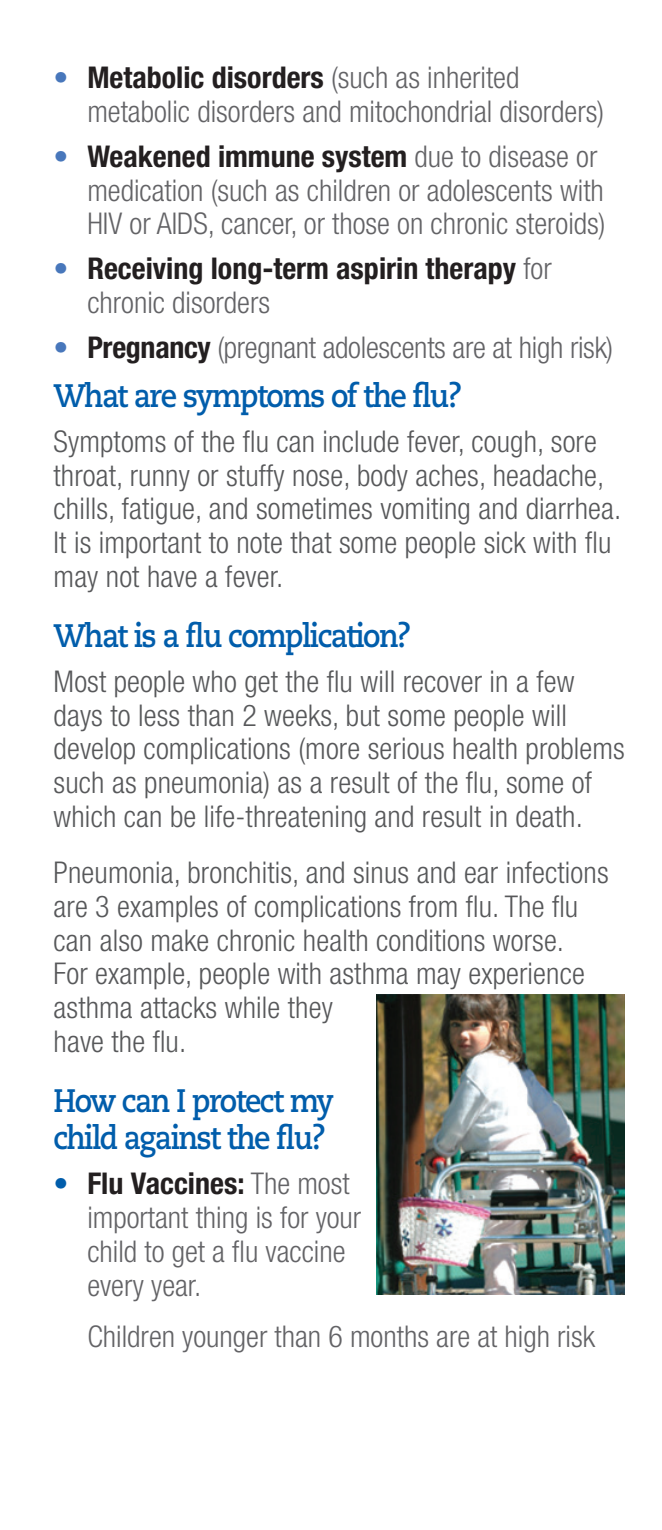
<style>
.page{position:relative;width:662px;height:1530px;background:#fff}
.page>*{position:absolute;margin:0;border:0;box-sizing:border-box;transform-origin:0 0}
.H1__First_Level_Head{font:700 32.5px/37.5px "Caecilia LT Std";letter-spacing:-.05em;color:#015dab;scale:.9 1}
.B1__Body_Text{font:300 condensed 30px/33.8px "Helvetica Neue LT Std";letter-spacing:.005em;color:#57585a}
.t1{font:300 condensed 30px/33.8px "Helvetica Neue LT Std";color:#636366}
.t2{font:700 condensed 30px/33.8px "Helvetica Neue LT Std";color:#231f20}
.s1{color:#4877bb}
.s2{font-weight:700;color:#231f20}
.s3{font-weight:300;color:#4877bb}
.s4{font-weight:300;color:#636366}
.s5{font-weight:700;color:#015dab}
</style>
<div class="page">
<img style="left:376px;top:994px;width:248px;height:301px">
<p class="t1" style="left:87px;top:60px;width:518px;text-indent:-34px"><span class="s1">•</span> <span class="s2">Metabolic disorders</span> (such as inherited metabolic disorders and mitochondrial disorders)</p>
<p class="t1" style="left:87px;top:139px;width:519px;text-indent:-34px"><span class="s1">•</span> <span class="s2">Weakened immune system</span> due to disease or medication (such as children or adolescents with<br>HIV or AIDS, cancer, or those on chronic steroids)</p>
<p class="t2" style="left:87px;top:251px;width:466px;text-indent:-34px"><span class="s3">•</span> Receiving long-term aspirin therapy <span class="s4">for chronic disorders</span></p>
<p class="t1" style="left:54px;top:330px;width:561px"><span class="s1">•</span> <span class="s2">Pregnancy</span> (pregnant adolescents are at high risk)</p>
<p class="H1__First_Level_Head" style="left:54px;top:377px;width:455px">What are symptoms of the flu?</p>
<p class="B1__Body_Text" style="left:54px;top:424px;width:569px">Symptoms of the flu can include fever, cough, sore throat, runny or stuffy nose, body aches, headache, chills, fatigue, and sometimes vomiting and diarrhea.<br>It is important to note that some people sick with flu may not have a fever.</p>
<p class="H1__First_Level_Head" style="left:54px;top:617px;width:399px">What is a flu complication?</p>
<p class="B1__Body_Text" style="left:54px;top:664px;width:572px">Most people who get the flu will recover in a few days to less than 2 weeks, but some people will develop complications (more serious health problems such as pneumonia) as a result of the flu, some of which can be life-threatening and result in death.</p>
<p class="B1__Body_Text" style="left:54px;top:855px;width:556px">Pneumonia, bronchitis, and sinus and ear infections are 3 examples of complications from flu. The flu can also make chronic health conditions worse.<br>For example, people with asthma may experience asthma attacks while they<br>have the flu.</p>
<p class="H1__First_Level_Head" style="left:54px;top:1082px;width:313px">How can I protect my child against the flu?</p>
<p class="t1" style="left:87px;top:1167px;width:275px;text-indent:-34px"><span class="s5">•</span> <span class="s2">Flu Vaccines:</span> The most important thing is for your child to get a flu vaccine every year.</p>
<p class="t1" style="left:87px;top:1319px;width:509px">Children younger than 6 months are at high risk</p>
</div>
